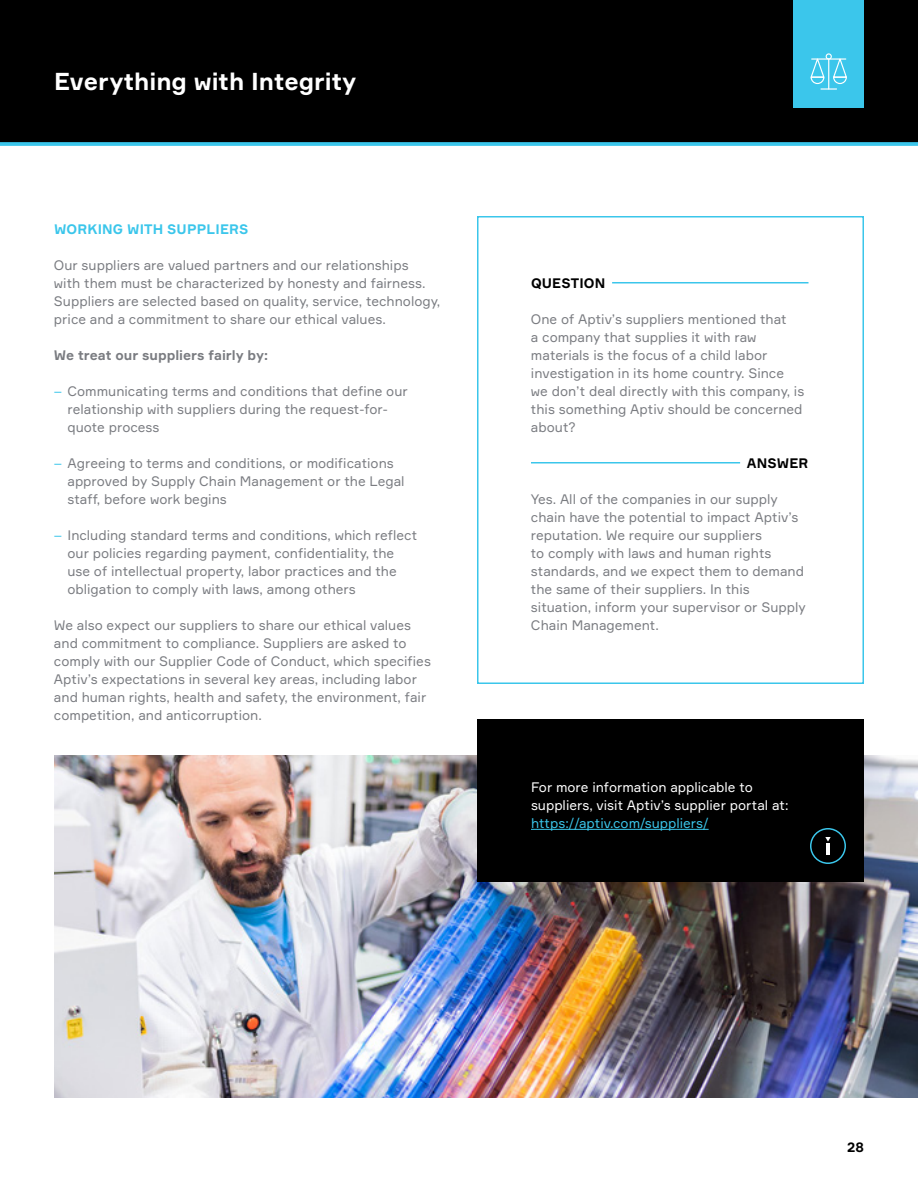
<style>
.page{position:relative;width:918px;height:1188px;background:#fff}
.page>*{position:absolute;margin:0;border:0;box-sizing:border-box;transform-origin:0 0}
.t1{font:700 24px "Formular";color:#fff}
.t2{font:13.5px/18px "Formular";color:#7a7c81}
.t3{font:13.5px/18px "Formular";color:#fff}
.t4{font:700 13.5px "Formular";color:#7a7c81}
.t5{font:13.5px "Formular";color:#3bc6eb}
.t6{font:700 13.5px "Formular";letter-spacing:.01em;color:#3bc6eb}
.t7{font:700 13.5px "Formular";letter-spacing:.01em;color:#000}
.s1{color:#3bc6eb}
</style>
<div class="page">
<img style="left:54px;top:756px;width:864px;height:342px">
<div style="left:0;top:0;width:918px;height:144px;background:#000"></div>
<hr style="left:531px;top:282px;width:278px;height:1px;background:#3bc6eb">
<div style="left:524px;top:276px;width:88px;height:15px;background:#fff"></div>
<hr style="left:531px;top:462px;width:278px;height:2px;background:#3bc6eb">
<div style="left:740px;top:456px;width:75px;height:15px;background:#fff"></div>
<div style="left:477px;top:216px;width:387px;height:468px;border:2px solid #3bc6eb"></div>
<div style="left:477px;top:720px;width:387px;height:162px;background:#000"></div>
<hr style="left:531px;top:829px;width:178px;height:1px;background:#3bc6eb">
<div style="left:810px;top:828px;width:36px;height:36px;border:2px solid #3bc6eb;border-radius:50%"></div>
<svg style="left:825px;top:837px;width:6px;height:5px"></svg>
<hr style="left:826px;top:843px;width:4px;height:12px;background:#fff">
<svg style="left:0;top:142px;width:918px;height:4px;background:#3ec1e4"></svg>
<div style="left:794px;top:0;width:70px;height:108px;background:#3bc6eb"></div>
<div style="left:826px;top:53px;width:6px;height:7px;border:1px solid #fff;border-radius:50%"></div>
<svg style="left:810px;top:56px;width:37px;height:34px"></svg>
<h1 class="t1" style="left:54px;top:67px;width:304px">Everything with Integrity</h1>
<p class="t6" style="left:54px;top:221px;width:196px">WORKING WITH SUPPLIERS</p>
<p class="t2" style="left:54px;top:256px;width:388px">Our suppliers are valued partners and our relationships<br>with them must be characterized by honesty and fairness.<br>Suppliers are selected based on quality, service, technology, price and a commitment to share our ethical values.</p>
<p class="t4" style="left:54px;top:347px;width:216px">We treat our suppliers fairly by:</p>
<p class="t2" style="left:67px;top:382px;width:342px;text-indent:-14px"><span class="s1">–</span> Communicating terms and conditions that define our relationship with suppliers during the request-for&shy;quote process</p>
<p class="t2" style="left:67px;top:454px;width:339px;text-indent:-14px"><span class="s1">–</span> Agreeing to terms and conditions, or modifications approved by Supply Chain Management or the Legal staff, before work begins</p>
<p class="t2" style="left:67px;top:526px;width:351px;text-indent:-14px"><span class="s1">–</span> Including standard terms and conditions, which reflect our policies regarding payment, confidentiality, the use of intellectual property, labor practices and the obligation to comply with laws, among others</p>
<p class="t2" style="left:54px;top:616px;width:378px">We also expect our suppliers to share our ethical values and commitment to compliance. Suppliers are asked to comply with our Supplier Code of Conduct, which specifies Aptiv’s expectations in several key areas, including labor and human rights, health and safety, the environment, fair competition, and anticorruption.</p>
<p class="t7" style="left:531px;top:275px;width:76px">QUESTION</p>
<p class="t2" style="left:531px;top:310px;width:275px">One of Aptiv’s suppliers mentioned that<br>a company that supplies it with raw materials is the focus of a child labor investigation in its home country. Since we don’t deal directly with this company, is this something Aptiv should be concerned about?</p>
<p class="t7" style="left:747px;top:455px;width:63px">ANSWER</p>
<p class="t2" style="left:531px;top:490px;width:276px">Yes. All of the companies in our supply chain have the potential to impact Aptiv’s reputation. We require our suppliers<br>to comply with laws and human rights standards, and we expect them to demand the same of their suppliers. In this situation, inform your supervisor or Supply Chain Management.</p>
<p class="t3" style="left:531px;top:778px;width:259px">For more information applicable to suppliers, visit Aptiv’s supplier portal at:</p>
<p class="t5" style="left:531px;top:815px;width:179px">https://aptiv.com/suppliers/</p>
<p class="t7" style="left:847px;top:1139px;width:18px">28</p>
</div>
